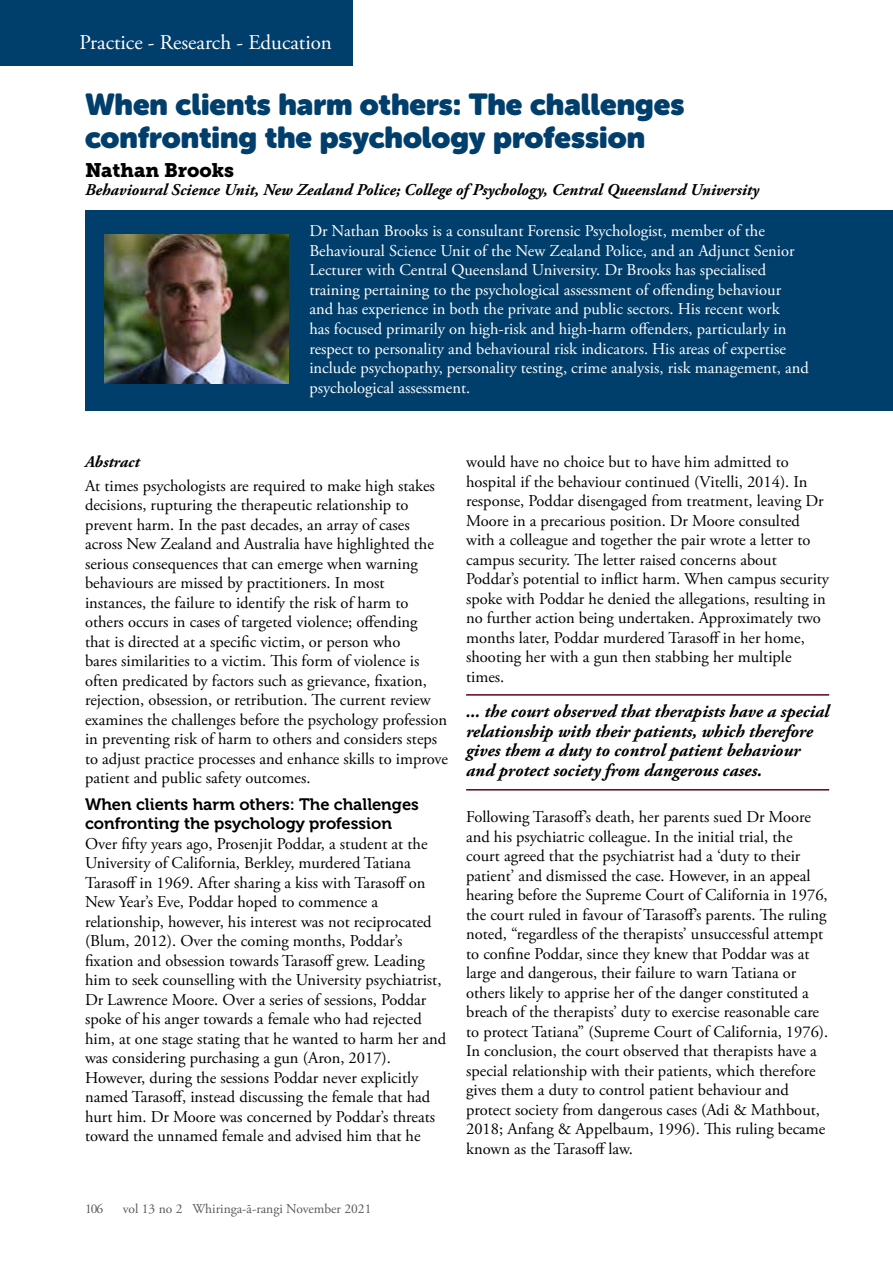
<style>
.page{position:relative;width:893px;height:1263px;background:#fff}
.page>*{position:absolute;margin:0;border:0;box-sizing:border-box;transform-origin:0 0}
.t1{font:30px/33px "Museo Sans Rounded";color:#003e6b}
.t2{font:21px "Adobe Garamond Pro";color:#fff}
.t3{font:19.5px "Museo Slab 900";color:#000}
.t4{font:italic 700 18px/19.8px "Adobe Garamond Pro";color:#000}
.t5{font:16.5px/19.5px "Adobe Garamond Pro";color:#000}
.t6{font:16.5px/19.5px "Adobe Garamond Pro";color:#fff}
.t7{font:italic 700 16.5px "Adobe Garamond Pro";color:#000}
.t8{font:16.5px/19.5px "Museo 700";color:#000}
.t9{font:13.5px "Adobe Garamond Pro";color:#58595b}
</style>
<div class="page">
<hr style="left:466px;top:694px;width:363px;height:2px;background:#5d0024">
<hr style="left:466px;top:789px;width:363px;height:1px;background:#5d0024">
<div style="left:0;top:0;width:353px;height:65px;background:#003e6b"></div>
<div style="left:85px;top:210px;width:808px;height:201px;background:#003e6b"></div>
<img style="left:104px;top:234px;width:184px;height:149px">
<p class="t2" style="left:79px;top:30px;width:254px">Practice - Research - Education</p>
<h1 class="t1" style="left:85px;top:88px;width:601px">When clients harm others: The challenges confronting the psychology profession</h1>
<p class="t3" style="left:85px;top:158px;width:151px">Nathan Brooks</p>
<p class="t7" style="left:85px;top:180px;width:676px">Behavioural Science Unit, New Zealand Police; College of Psychology, Central Queensland University</p>
<p class="t6" style="left:309px;top:222px;width:501px">Dr Nathan Brooks is a consultant Forensic Psychologist, member of the Behavioural Science Unit of the New Zealand Police, and an Adjunct Senior Lecturer with Central Queensland University. Dr Brooks has specialised training pertaining to the psychological assessment of offending behaviour and has experience in both the private and public sectors. His recent work<br>has focused primarily on high-risk and high-harm offenders, particularly in respect to personality and behavioural risk indicators. His areas of expertise include psychopathy, personality testing, crime analysis, risk management, and psychological assessment.</p>
<p class="t7" style="left:85px;top:452px;width:56px">Abstract</p>
<p class="t5" style="left:85px;top:476px;width:364px">At times psychologists are required to make high stakes decisions, rupturing the therapeutic relationship to prevent harm. In the past decades, an array of cases across New Zealand and Australia have highlighted the serious consequences that can emerge when warning behaviours are missed by practitioners. In most instances, the failure to identify the risk of harm to others occurs in cases of targeted violence; offending<br>that is directed at a specific victim, or person who<br>bares similarities to a victim. This form of violence is often predicated by factors such as grievance, fixation, rejection, obsession, or retribution. The current review examines the challenges before the psychology profession in preventing risk of harm to others and considers steps to adjust practice processes and enhance skills to improve patient and public safety outcomes.</p>
<p class="t8" style="left:85px;top:794px;width:335px">When clients harm others: The challenges confronting the psychology profession</p>
<p class="t5" style="left:85px;top:834px;width:363px">Over fifty years ago, Prosenjit Poddar, a student at the University of California, Berkley, murdered Tatiana Tarasoff in 1969. After sharing a kiss with Tarasoff on New Year’s Eve, Poddar hoped to commence a relationship, however, his interest was not reciprocated (Blum, 2012). Over the coming months, Poddar’s fixation and obsession towards Tarasoff grew. Leading him to seek counselling with the University psychiatrist, Dr Lawrence Moore. Over a series of sessions, Poddar spoke of his anger towards a female who had rejected him, at one stage stating that he wanted to harm her and was considering purchasing a gun (Aron, 2017).<br>However, during the sessions Poddar never explicitly named Tarasoff, instead discussing the female that had hurt him. Dr Moore was concerned by Poddar’s threats toward the unnamed female and advised him that he</p>
<p class="t5" style="left:466px;top:453px;width:365px">would have no choice but to have him admitted to hospital if the behaviour continued (Vitelli, 2014). In response, Poddar disengaged from treatment, leaving Dr Moore in a precarious position. Dr Moore consulted with a colleague and together the pair wrote a letter to campus security. The letter raised concerns about Poddar’s potential to inflict harm. When campus security spoke with Poddar he denied the allegations, resulting in no further action being undertaken. Approximately two months later, Poddar murdered Tarasoff in her home, shooting her with a gun then stabbing her multiple times.</p>
<p class="t4" style="left:466px;top:702px;width:365px">... the court observed that therapists have a special relationship with their patients, which therefore gives them a duty to control patient behaviour and protect society from dangerous cases.</p>
<p class="t5" style="left:466px;top:808px;width:364px">Following Tarasoff’s death, her parents sued Dr Moore and his psychiatric colleague. In the initial trial, the court agreed that the psychiatrist had a ‘duty to their patient’ and dismissed the case. However, in an appeal hearing before the Supreme Court of California in 1976, the court ruled in favour of Tarasoff’s parents. The ruling noted, “regardless of the therapists’ unsuccessful attempt to confine Poddar, since they knew that Poddar was at large and dangerous, their failure to warn Tatiana or others likely to apprise her of the danger constituted a breach of the therapists’ duty to exercise reasonable care to protect Tatiana” (Supreme Court of California, 1976).<br>In conclusion, the court observed that therapists have a special relationship with their patients, which therefore gives them a duty to control patient behaviour and protect society from dangerous cases (Adi &amp; Mathbout, 2018; Anfang &amp; Appelbaum, 1996). This ruling became known as the Tarasoff law.</p>
<p class="t9" style="left:85px;top:1200px;width:20px">106</p>
<p class="t9" style="left:123px;top:1200px;width:250px">vol 13 no 2 Whiringa-ā-rangi November 2021</p>
</div>
